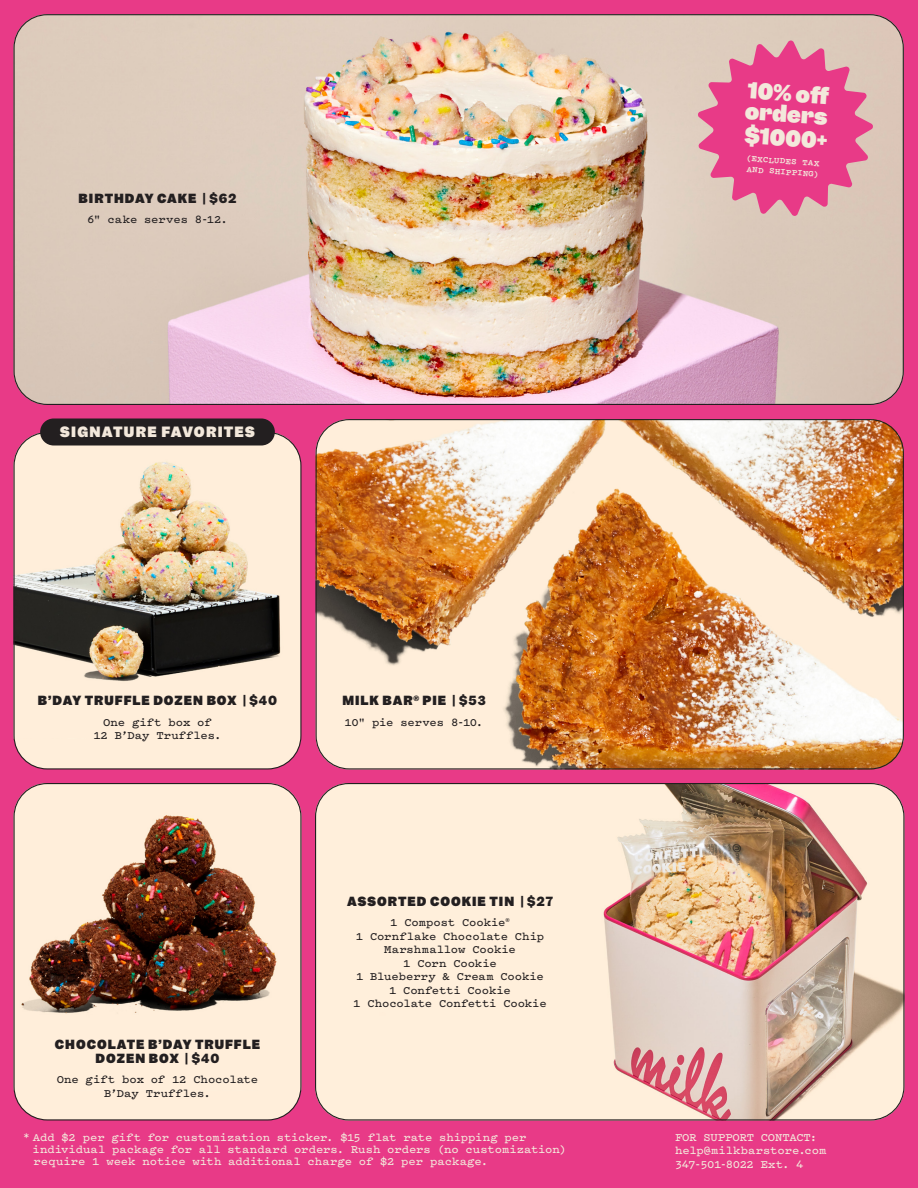
<style>
.page{position:relative;width:918px;height:1188px;background:#e83a87}
.page>*{position:absolute;margin:0;border:0;box-sizing:border-box;transform-origin:0 0}
.t1{font:900 21px/21px "Garnett";color:#f3e8db}
.t2{font:900 13.5px "Garnett";letter-spacing:.095em;color:#f3e8db}
.t3{font:600 12px/12px "Pitch";letter-spacing:-.005em;color:#f3e8db}
.Items{font:600 12px/13.5px "Pitch";letter-spacing:-.005em;color:#231f20;text-align:center}
.Item_Name{font:900 12px/14.4px "Garnett";letter-spacing:.08em;color:#231f20;text-align:center}
.t4{font:700 9px/10.8px "Pitch";color:#f3e8db}
.s1{font-weight:700}
</style>
<div class="page">
<img style="left:14px;top:14px;width:888px;height:391px">
<svg style="left:697px;top:40px;width:177px;height:177px"></svg>
<div style="left:14px;top:784px;width:287px;height:336px;background:#ffeeda;border-radius:33px"></div>
<img style="left:14px;top:783px;width:286px;height:231px">
<div style="left:14px;top:783px;width:288px;height:337px;border:1px solid #231f20;border-radius:33px"></div>
<div style="left:14px;top:433px;width:287px;height:336px;background:#ffeeda;border-radius:33px"></div>
<img style="left:14px;top:433px;width:277px;height:248px">
<img style="left:316px;top:419px;width:588px;height:351px">
<div style="left:40px;top:418px;width:235px;height:28px;background:#231f20;border-radius:14px"></div>
<img style="left:315px;top:783px;width:589px;height:337px">
<p class="Item_Name" style="left:79px;top:191px;width:159px">BIRTHDAY CAKE <span class="s1">| $62</span></p>
<p class="Items" style="left:87px;top:212px;width:142px">6" cake serves 8-12.</p>
<p class="t2" style="left:60px;top:423px;width:196px">SIGNATURE FAVORITES</p>
<p class="Item_Name" style="left:38px;top:694px;width:241px">B’DAY TRUFFLE DOZEN BOX <span class="s1">| $40</span></p>
<p class="Items" style="left:103px;top:715px;width:110px">One gift box of</p>
<p class="Items" style="left:94px;top:728px;width:129px">12 B’Day Truffles.</p>
<p class="Item_Name" style="left:55px;top:1037px;width:207px">CHOCOLATE B’DAY TRUFFLE<br>DOZEN BOX <span class="s1">| $40</span></p>
<p class="Items" style="left:57px;top:1073px;width:203px">One gift box of 12 Chocolate</p>
<p class="Items" style="left:104px;top:1086px;width:108px">B’Day Truffles.</p>
<p class="Item_Name" style="left:342px;top:694px;width:145px">MILK BAR<sup>®</sup> PIE <span class="s1">| $53</span></p>
<p class="Items" style="left:345px;top:715px;width:140px">10" pie serves 8-10.</p>
<p class="Item_Name" style="left:347px;top:894px;width:207px">ASSORTED COOKIE TIN <span class="s1">| $27</span></p>
<p class="Items" style="left:390px;top:915px;width:121px">1 Compost Cookie<sup>®</sup></p>
<p class="Items" style="left:356px;top:929px;width:190px">1 Cornflake Chocolate Chip<br>Marshmallow Cookie</p>
<p class="Items" style="left:403px;top:956px;width:95px">1 Corn Cookie</p>
<p class="Items" style="left:356px;top:969px;width:189px">1 Blueberry &amp; Cream Cookie</p>
<p class="Items" style="left:389px;top:983px;width:123px">1 Confetti Cookie</p>
<p class="Items" style="left:353px;top:996px;width:195px">1 Chocolate Confetti Cookie</p>
<p class="t1" style="left:747px;top:80px;width:84px;rotate:4deg">10% off orders</p>
<p class="t1" style="left:746px;top:125px;width:85px;rotate:4deg">$1000+</p>
<p class="t4" style="left:747px;top:153px;width:75px;rotate:4deg">(EXCLUDES TAX<br>AND SHIPPING)</p>
<p class="t3" style="left:33px;top:1131px;width:535px;text-indent:-10px">* Add $2 per gift for customization sticker. $15 flat rate shipping per individual package for all standard orders. Rush orders (no customization) require 1 week notice with additional charge of $2 per package.</p>
<p class="t3" style="left:675px;top:1130px;width:153px;line-height:13.5px">FOR SUPPORT CONTACT: help@milkbarstore.com<br>347-501-8022 Ext. 4</p>
</div>
